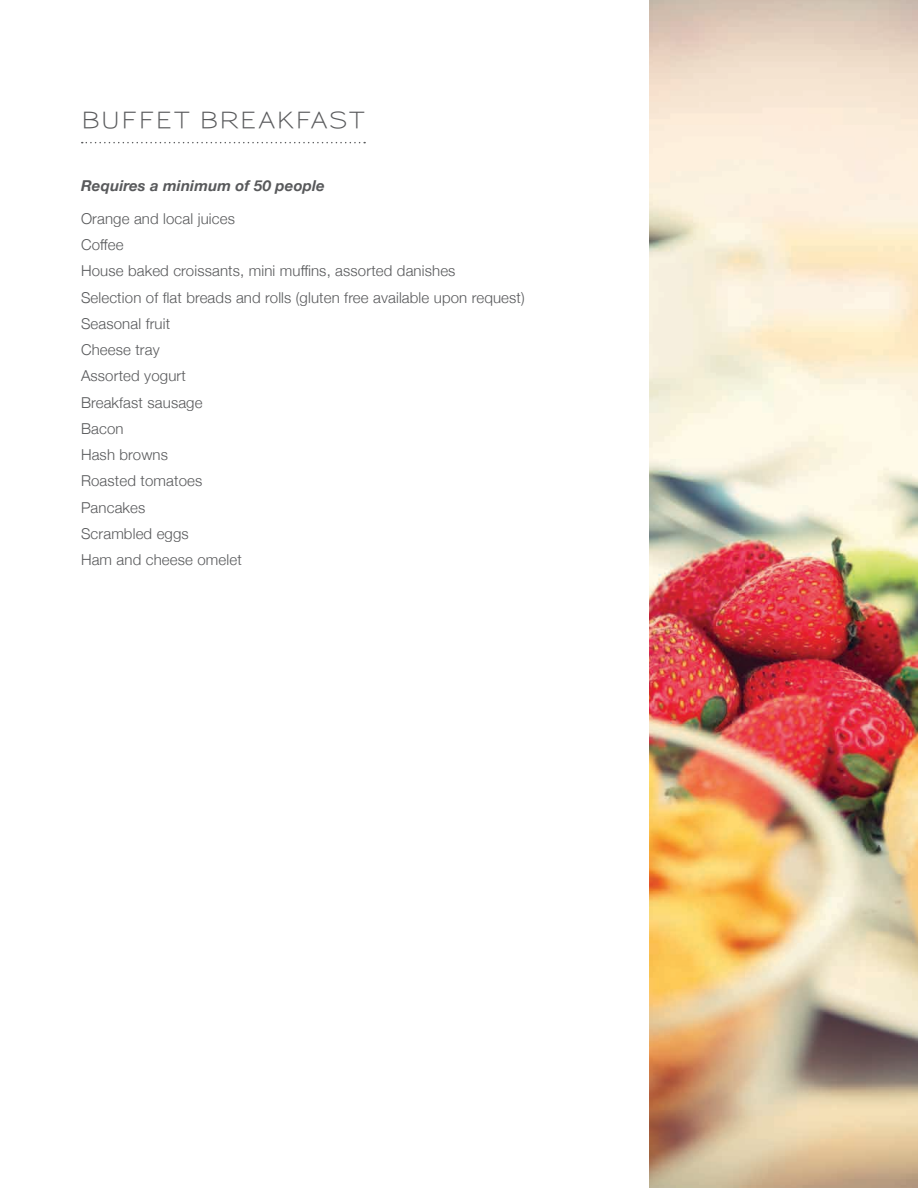
<style>
.page{position:relative;width:918px;height:1188px;background:#fff}
.page>*{position:absolute;margin:0;border:0;box-sizing:border-box;transform-origin:0 0}
.t1{font:600 22.5px "Sansumi";letter-spacing:.055em;color:#58595b;scale:1.04 1}
.t2{font:300 15px/26.2px "Helvetica Neue";letter-spacing:.01em;color:#58595b}
.t3{font:italic 700 15px "Helvetica Neue";letter-spacing:.01em;color:#58595b}
</style>
<div class="page">
<svg style="left:82px;top:142px;width:283px;height:1px"></svg>
<img style="left:649px;top:0;width:269px;height:1188px">
<h1 class="t1" style="left:81px;top:108px;width:274px">BUFFET BREAKFAST</h1>
<p class="t3" style="left:81px;top:174px;width:245px">Requires a minimum of 50 people</p>
<p class="t2" style="left:81px;top:204px;width:445px">Orange and local juices<br>Coffee<br>House baked croissants, mini muffins, assorted danishes<br>Selection of flat breads and rolls (gluten free available upon request)<br>Seasonal fruit<br>Cheese tray<br>Assorted yogurt<br>Breakfast sausage<br>Bacon<br>Hash browns<br>Roasted tomatoes<br>Pancakes<br>Scrambled eggs<br>Ham and cheese omelet</p>
</div>
